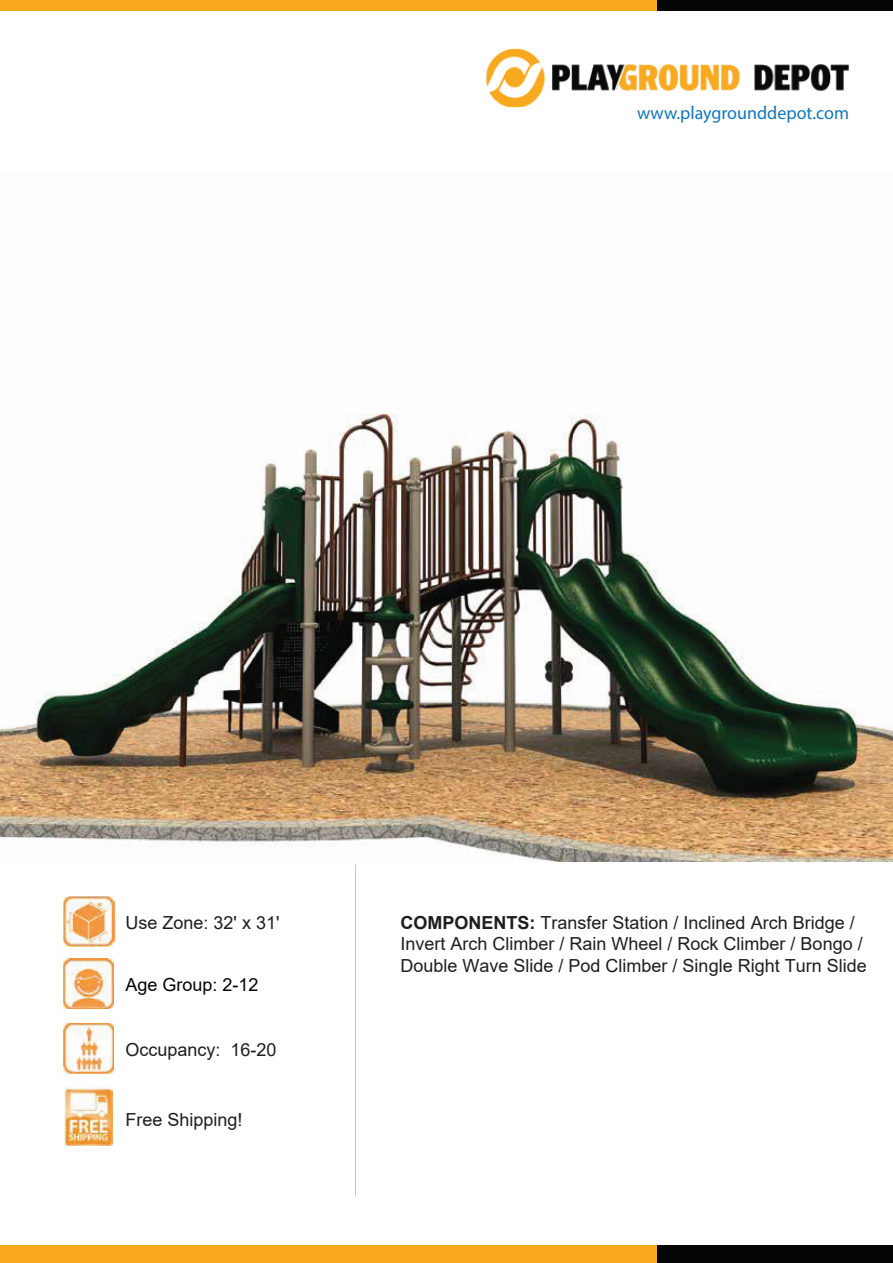
<style>
.page{position:relative;width:893px;height:1263px;background:#fff}
.page>*{position:absolute;margin:0;border:0;box-sizing:border-box;transform-origin:0 0}
.t1{font:18px/21.6px "Arial";color:#201d1e}
.t2{font:18px "Myriad Pro";color:#1275bc}
.t3{font:18px "Arial";color:#040504}
.s1{font-weight:700}
</style>
<div class="page">
<div style="left:0;top:1245px;width:674px;height:18px;background:#f9a91c"></div>
<div style="left:658px;top:1245px;width:235px;height:18px;background:#040504"></div>
<div style="left:0;top:0;width:674px;height:11px;background:#f9a91c"></div>
<div style="left:658px;top:0;width:235px;height:11px;background:#040504"></div>
<img style="left:486px;top:49px;width:363px;height:58px">
<img style="left:692px;top:106px;width:84px;height:1px">
<img style="left:0;top:414px;width:893px;height:447px">
<img style="left:63px;top:896px;width:51px;height:50px">
<img style="left:63px;top:959px;width:51px;height:50px">
<img style="left:64px;top:1023px;width:50px;height:50px">
<img style="left:65px;top:1087px;width:48px;height:58px">
<p class="t2" style="left:637px;top:101px;width:213px">www.playgrounddepot.com</p>
<p class="t1" style="left:125px;top:911px;width:155px">Use Zone: 32' x 31'</p>
<p class="t3" style="left:125px;top:972px;width:135px">Age Group: 2-12</p>
<p class="t1" style="left:125px;top:1039px;width:153px">Occupancy: 16-20</p>
<p class="t1" style="left:125px;top:1109px;width:119px">Free Shipping!</p>
<p class="t1" style="left:401px;top:911px;width:468px"><span class="s1">COMPONENTS:</span> Transfer Station / Inclined Arch Bridge /<br>Invert Arch Climber / Rain Wheel / Rock Climber / Bongo /<br>Double Wave Slide / Pod Climber / Single Right Turn Slide</p>
</div>
